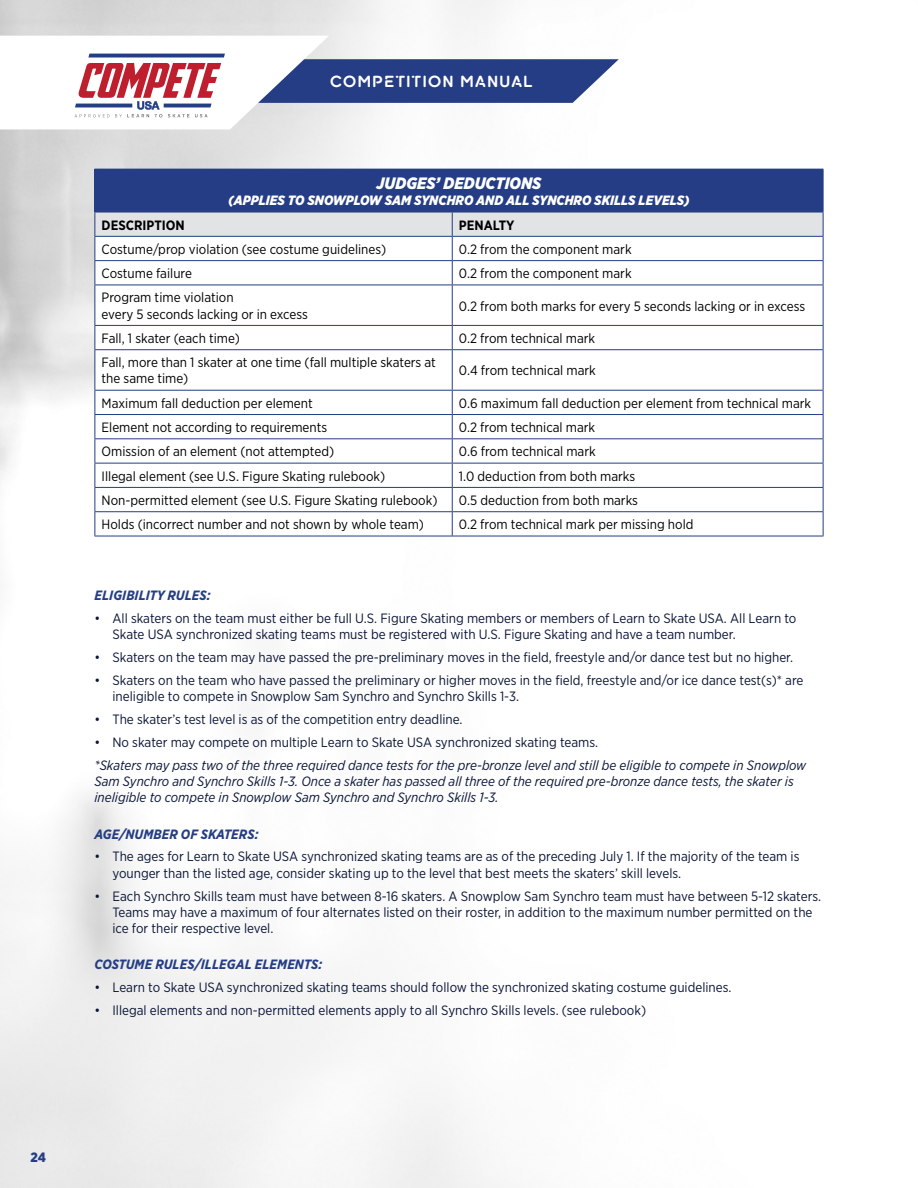
<style>
.page{position:relative;width:918px;height:1188px;background:#fff}
.page>*{position:absolute;margin:0;border:0;box-sizing:border-box;transform-origin:0 0}
.t1{font:italic 900 16.5px "Gotham Narrow";color:#fff}
.t2{font:700 15px "Kroppen Round";letter-spacing:.1em;color:#fff}
.t3{font:13.5px/16.2px "Gotham Narrow";color:#0b1637}
.t4{font:13.5px/16.2px "Gotham Narrow";color:#000}
.t5{font:italic 13.5px/16.2px "Gotham Narrow";color:#0b1637}
.t6{font:italic 700 13.5px "Gotham Narrow";color:#243d84}
.t7{font:italic 900 13.5px "Gotham Narrow";color:#fff}
.t8{font:700 13.5px "Gotham Narrow";color:#000}
.t9{font:900 13.5px "Gotham Narrow";color:#243d84}
</style>
<div class="page">
<svg style="left:74px;top:36px;width:545px;height:93px"></svg>
<div style="left:95px;top:169px;width:728px;height:43px;background:#243d84"></div>
<svg style="left:95px;top:286px;width:728px;height:250px"></svg>
<hr style="left:94px;top:169px;width:1px;height:43px;background:#243d84">
<hr style="left:823px;top:169px;width:1px;height:43px;background:#243d84">
<svg style="left:94px;top:212px;width:730px;height:73px"></svg>
<hr style="left:94px;top:285px;width:358px;height:1px;background:#243d84">
<hr style="left:94px;top:285px;width:1px;height:40px;background:#243d84">
<hr style="left:452px;top:285px;width:372px;height:1px;background:#243d84">
<hr style="left:452px;top:285px;width:1px;height:40px;background:#243d84">
<hr style="left:823px;top:285px;width:1px;height:40px;background:#243d84">
<hr style="left:94px;top:325px;width:358px;height:1px;background:#243d84">
<svg style="left:94px;top:326px;width:1px;height:23px"></svg>
<hr style="left:452px;top:325px;width:372px;height:1px;background:#243d84">
<svg style="left:452px;top:326px;width:1px;height:23px"></svg>
<svg style="left:823px;top:326px;width:1px;height:23px"></svg>
<hr style="left:94px;top:349px;width:358px;height:1px;background:#243d84">
<hr style="left:94px;top:350px;width:1px;height:40px;background:#243d84">
<hr style="left:452px;top:349px;width:372px;height:1px;background:#243d84">
<hr style="left:452px;top:350px;width:1px;height:40px;background:#243d84">
<hr style="left:823px;top:350px;width:1px;height:40px;background:#243d84">
<hr style="left:94px;top:390px;width:358px;height:1px;background:#243d84">
<hr style="left:452px;top:390px;width:372px;height:1px;background:#243d84">
<hr style="left:94px;top:414px;width:358px;height:1px;background:#243d84">
<hr style="left:452px;top:414px;width:372px;height:1px;background:#243d84">
<hr style="left:94px;top:438px;width:358px;height:1px;background:#243d84">
<hr style="left:452px;top:438px;width:372px;height:1px;background:#243d84">
<hr style="left:94px;top:463px;width:358px;height:1px;background:#243d84">
<hr style="left:452px;top:463px;width:372px;height:1px;background:#243d84">
<hr style="left:94px;top:487px;width:358px;height:1px;background:#243d84">
<hr style="left:452px;top:487px;width:372px;height:1px;background:#243d84">
<hr style="left:94px;top:511px;width:358px;height:1px;background:#243d84">
<svg style="left:94px;top:391px;width:1px;height:145px"></svg>
<hr style="left:452px;top:511px;width:372px;height:1px;background:#243d84">
<svg style="left:452px;top:391px;width:1px;height:145px"></svg>
<svg style="left:823px;top:391px;width:1px;height:145px"></svg>
<hr style="left:94px;top:536px;width:358px;height:1px;background:#243d84">
<hr style="left:452px;top:536px;width:372px;height:1px;background:#243d84">
<p class="t2" style="left:330px;top:73px;width:204px">COMPETITION MANUAL</p>
<p class="t1" style="left:377px;top:172px;width:166px">JUDGES’ DEDUCTIONS</p>
<p class="t7" style="left:229px;top:192px;width:462px">(APPLIES TO SNOWPLOW SAM SYNCHRO AND ALL SYNCHRO SKILLS LEVELS)</p>
<p class="t8" style="left:102px;top:216px;width:85px">DESCRIPTION</p>
<p class="t8" style="left:459px;top:216px;width:57px">PENALTY</p>
<p class="t4" style="left:102px;top:241px;width:286px">Costume/prop violation (see costume guidelines)</p>
<p class="t4" style="left:459px;top:241px;width:174px">0.2 from the component mark</p>
<p class="t4" style="left:102px;top:265px;width:92px">Costume failure</p>
<p class="t4" style="left:459px;top:265px;width:174px">0.2 from the component mark</p>
<p class="t4" style="left:102px;top:289px;width:208px">Program time violation<br>every 5 seconds lacking or in excess</p>
<p class="t4" style="left:459px;top:297px;width:348px">0.2 from both marks for every 5 seconds lacking or in excess</p>
<p class="t4" style="left:102px;top:330px;width:140px">Fall, 1 skater (each time)</p>
<p class="t4" style="left:459px;top:330px;width:138px">0.2 from technical mark</p>
<p class="t4" style="left:102px;top:354px;width:336px">Fall, more than 1 skater at one time (fall multiple skaters at the same time)</p>
<p class="t4" style="left:459px;top:362px;width:138px">0.4 from technical mark</p>
<p class="t4" style="left:102px;top:395px;width:213px">Maximum fall deduction per element</p>
<p class="t4" style="left:459px;top:395px;width:354px">0.6 maximum fall deduction per element from technical mark</p>
<p class="t4" style="left:102px;top:419px;width:227px">Element not according to requirements</p>
<p class="t4" style="left:459px;top:419px;width:138px">0.2 from technical mark</p>
<p class="t4" style="left:102px;top:443px;width:234px">Omission of an element (not attempted)</p>
<p class="t4" style="left:459px;top:443px;width:138px">0.6 from technical mark</p>
<p class="t4" style="left:102px;top:468px;width:285px">Illegal element (see U.S. Figure Skating rulebook)</p>
<p class="t4" style="left:459px;top:468px;width:178px">1.0 deduction from both marks</p>
<p class="t4" style="left:102px;top:492px;width:337px">Non-permitted element (see U.S. Figure Skating rulebook)</p>
<p class="t4" style="left:459px;top:492px;width:181px">0.5 deduction from both marks</p>
<p class="t4" style="left:102px;top:516px;width:324px">Holds (incorrect number and not shown by whole team)</p>
<p class="t4" style="left:459px;top:516px;width:236px">0.2 from technical mark per missing hold</p>
<p class="t6" style="left:94px;top:586px;width:118px">ELIGIBILITY RULES:</p>
<p class="t3" style="left:112px;top:609px;width:685px;text-indent:-18px">• All skaters on the team must either be full U.S. Figure Skating members or members of Learn to Skate USA. All Learn to<br>Skate USA synchronized skating teams must be registered with U.S. Figure Skating and have a team number.</p>
<p class="t3" style="left:94px;top:649px;width:700px">• Skaters on the team may have passed the pre-preliminary moves in the field, freestyle and/or dance test but no higher.</p>
<p class="t3" style="left:112px;top:671px;width:692px;text-indent:-18px">• Skaters on the team who have passed the preliminary or higher moves in the field, freestyle and/or ice dance test(s)* are ineligible to compete in Snowplow Sam Synchro and Synchro Skills 1-3.</p>
<p class="t3" style="left:94px;top:711px;width:370px">• The skater’s test level is as of the competition entry deadline.</p>
<p class="t3" style="left:94px;top:734px;width:505px">• No skater may compete on multiple Learn to Skate USA synchronized skating teams.</p>
<p class="t5" style="left:94px;top:757px;width:713px">*Skaters may pass two of the three required dance tests for the pre-bronze level and still be eligible to compete in Snowplow<br>Sam Synchro and Synchro Skills 1-3. Once a skater has passed all three of the required pre-bronze dance tests, the skater is ineligible to compete in Snowplow Sam Synchro and Synchro Skills 1-3.</p>
<p class="t6" style="left:94px;top:825px;width:166px">AGE/NUMBER OF SKATERS:</p>
<p class="t3" style="left:112px;top:848px;width:689px;text-indent:-18px">• The ages for Learn to Skate USA synchronized skating teams are as of the preceding July 1. If the majority of the team is younger than the listed age, consider skating up to the level that best meets the skaters’ skill levels.</p>
<p class="t3" style="left:112px;top:887px;width:710px;text-indent:-18px">• Each Synchro Skills team must have between 8-16 skaters. A Snowplow Sam Synchro team must have between 5-12 skaters.<br>Teams may have a maximum of four alternates listed on their roster, in addition to the maximum number permitted on the ice for their respective level.</p>
<p class="t6" style="left:94px;top:956px;width:229px">COSTUME RULES/ILLEGAL ELEMENTS:</p>
<p class="t3" style="left:94px;top:979px;width:639px">• Learn to Skate USA synchronized skating teams should follow the synchronized skating costume guidelines.</p>
<p class="t3" style="left:94px;top:1002px;width:553px">• Illegal elements and non-permitted elements apply to all Synchro Skills levels. (see rulebook)</p>
<p class="t9" style="left:31px;top:1148px;width:17px">24</p>
</div>
